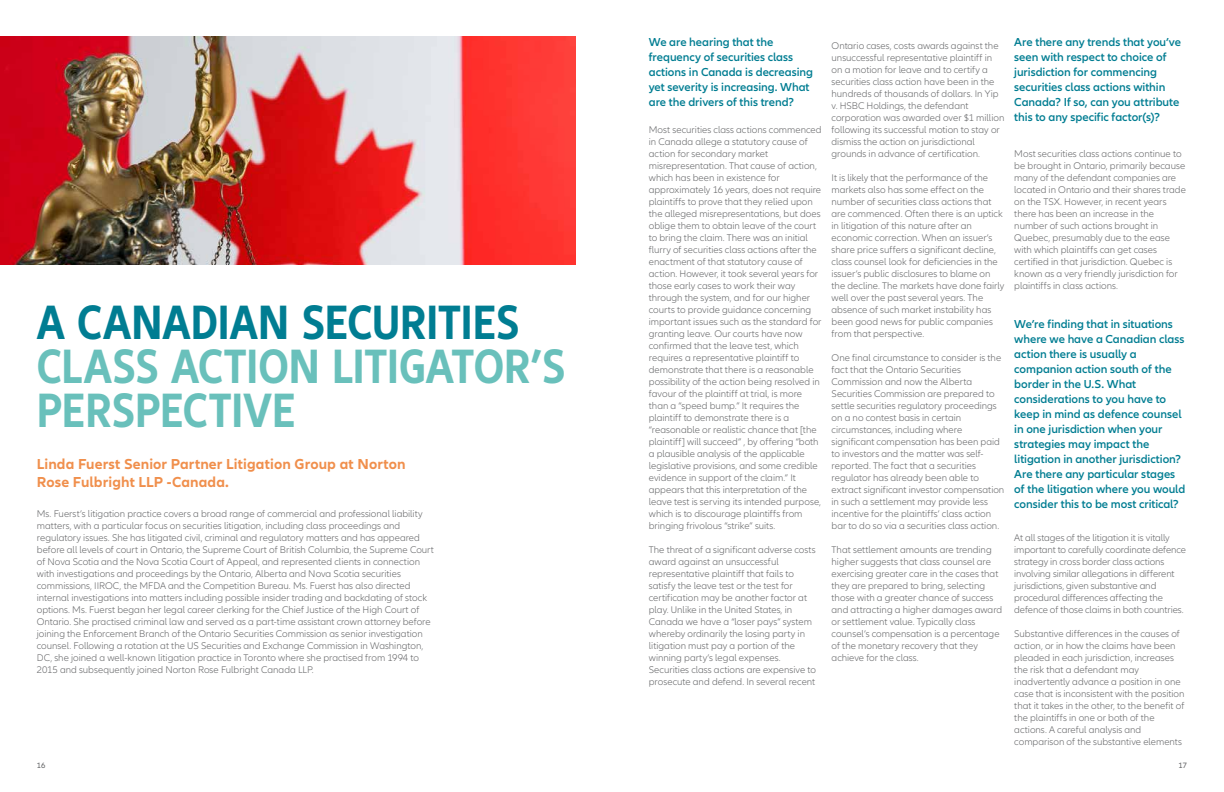
<style>
.page{position:relative;width:1224px;height:792px;background:#fff}
.page>*{position:absolute;margin:0;border:0;box-sizing:border-box;transform-origin:0 0}
.t1{font:700 condensed 50px/44px "Allianz Neo";letter-spacing:-.005em;color:#69c0bb}
.t2{font:700 condensed 50px "Allianz Neo";color:#007d92}
.t3{font:700 15px/18px "Allianz Neo";letter-spacing:.005em;color:#f08f4c}
.t4{font:600 12px/15px "Allianz Neo";letter-spacing:-.005em;color:#007d92}
.t5{font:300 10px/12px "Allianz Neo";color:#646567}
.t6{font:8px "Allianz Neo";color:#646567}
</style>
<div class="page">
<img style="left:0;top:37px;width:575px;height:228px">
<h1 class="t2" style="left:37px;top:293px;width:484px">A CANADIAN SECURITIES</h1>
<h1 class="t1" style="left:37px;top:346px;width:530px">CLASS ACTION LITIGATOR’S<br>PERSPECTIVE</h1>
<h2 class="t3" style="left:37px;top:455px;width:370px">Linda Fuerst Senior Partner Litigation Group at Norton<br>Rose Fulbright LLP -Canada.</h2>
<p class="t5" style="left:37px;top:508px;width:399px">Ms. Fuerst’s litigation practice covers a broad range of commercial and professional liability matters, with a particular focus on securities litigation, including class proceedings and regulatory issues. She has litigated civil, criminal and regulatory matters and has appeared before all levels of court in Ontario, the Supreme Court of British Columbia, the Supreme Court of Nova Scotia and the Nova Scotia Court of Appeal, and represented clients in connection with investigations and proceedings by the Ontario, Alberta and Nova Scotia securities commissions, IIROC, the MFDA and the Competition Bureau. Ms. Fuerst has also directed internal investigations into matters including possible insider trading and backdating of stock options. Ms. Fuerst began her legal career clerking for the Chief Justice of the High Court of Ontario. She practised criminal law and served as a part-time assistant crown attorney before joining the Enforcement Branch of the Ontario Securities Commission as senior investigation counsel. Following a rotation at the US Securities and Exchange Commission in Washington, DC, she joined a well-known litigation practice in Toronto where she practised from 1994 to 2015 and subsequently joined Norton Rose Fulbright Canada LLP.</p>
<p class="t4" style="left:649px;top:35px;width:166px">We are hearing that the frequency of securities class actions in Canada is decreasing yet severity is increasing. What are the drivers of this trend?</p>
<p class="t5" style="left:649px;top:124px;width:174px">Most securities class actions commenced in Canada allege a statutory cause of action for secondary market misrepresentation. That cause of action, which has been in existence for approximately 16 years, does not require plaintiffs to prove that they relied upon the alleged misrepresentations, but does oblige them to obtain leave of the court to bring the claim. There was an initial flurry of securities class actions after the enactment of that statutory cause of action. However, it took several years for those early cases to work their way through the system, and for our higher courts to provide guidance concerning important issues such as the standard for granting leave. Our courts have now confirmed that the leave test, which requires a representative plaintiff to demonstrate that there is a reasonable possibility of the action being resolved in favour of the plaintiff at trial, is more than a “speed bump.” It requires the plaintiff to demonstrate there is a “reasonable or realistic chance that [the plaintiff] will succeed” , by offering “both a plausible analysis of the applicable legislative provisions, and some credible evidence in support of the claim.” It appears that this interpretation of the leave test is serving its intended purpose, which is to discourage plaintiffs from bringing frivolous “strike” suits.</p>
<p class="t5" style="left:649px;top:544px;width:169px">The threat of a significant adverse costs award against an unsuccessful representative plaintiff that fails to satisfy the leave test or the test for certification may be another factor at play. Unlike in the United States, in Canada we have a “loser pays” system whereby ordinarily the losing party in litigation must pay a portion of the winning party’s legal expenses.<br>Securities class actions are expensive to prosecute and defend. In several recent</p>
<p class="t5" style="left:832px;top:40px;width:174px">Ontario cases, costs awards against the unsuccessful representative plaintiff in on a motion for leave and to certify a securities class action have been in the hundreds of thousands of dollars. In Yip v. HSBC Holdings, the defendant corporation was awarded over $1 million following its successful motion to stay or dismiss the action on jurisdictional grounds in advance of certification.</p>
<p class="t5" style="left:832px;top:172px;width:174px">It is likely that the performance of the markets also has some effect on the number of securities class actions that are commenced. Often there is an uptick in litigation of this nature after an economic correction. When an issuer’s share price suffers a significant decline, class counsel look for deficiencies in the issuer’s public disclosures to blame on the decline. The markets have done fairly well over the past several years. The absence of such market instability has been good news for public companies from that perspective.</p>
<p class="t5" style="left:832px;top:352px;width:174px">One final circumstance to consider is the fact that the Ontario Securities Commission and now the Alberta Securities Commission are prepared to settle securities regulatory proceedings on a no contest basis in certain circumstances, including where significant compensation has been paid to investors and the matter was self&shy;reported. The fact that a securities regulator has already been able to extract significant investor compensation in such a settlement may provide less incentive for the plaintiffs’ class action bar to do so via a securities class action.</p>
<p class="t5" style="left:832px;top:544px;width:172px">That settlement amounts are trending higher suggests that class counsel are exercising greater care in the cases that they are prepared to bring, selecting those with a greater chance of success and attracting a higher damages award or settlement value. Typically class counsel’s compensation is a percentage of the monetary recovery that they achieve for the class.</p>
<p class="t4" style="left:1014px;top:35px;width:168px">Are there any trends that you’ve seen with respect to choice of jurisdiction for commencing securities class actions within<br>Canada? If so, can you attribute this to any specific factor(s)?</p>
<p class="t5" style="left:1014px;top:148px;width:173px">Most securities class actions continue to be brought in Ontario, primarily because many of the defendant companies are located in Ontario and their shares trade on the TSX. However, in recent years there has been an increase in the number of such actions brought in Quebec, presumably due to the ease with which plaintiffs can get cases certified in that jurisdiction. Quebec is known as a very friendly jurisdiction for plaintiffs in class actions.</p>
<p class="t4" style="left:1014px;top:317px;width:173px">We’re finding that in situations where we have a Canadian class action there is usually a companion action south of the border in the U.S. What considerations to you have to keep in mind as defence counsel in one jurisdiction when your strategies may impact the litigation in another jurisdiction?<br>Are there any particular stages of the litigation where you would consider this to be most critical?</p>
<p class="t5" style="left:1014px;top:532px;width:173px">At all stages of the litigation it is vitally important to carefully coordinate defence strategy in cross border class actions involving similar allegations in different jurisdictions, given substantive and procedural differences affecting the defence of those claims in both countries.</p>
<p class="t5" style="left:1014px;top:628px;width:172px">Substantive differences in the causes of action, or in how the claims have been pleaded in each jurisdiction, increases the risk that a defendant may inadvertently advance a position in one case that is inconsistent with the position that it takes in the other, to the benefit of the plaintiffs in one or both of the actions. A careful analysis and comparison of the substantive elements</p>
<p class="t6" style="left:37px;top:761px;width:10px">16</p>
<p class="t6" style="left:1179px;top:761px;width:10px">17</p>
</div>
